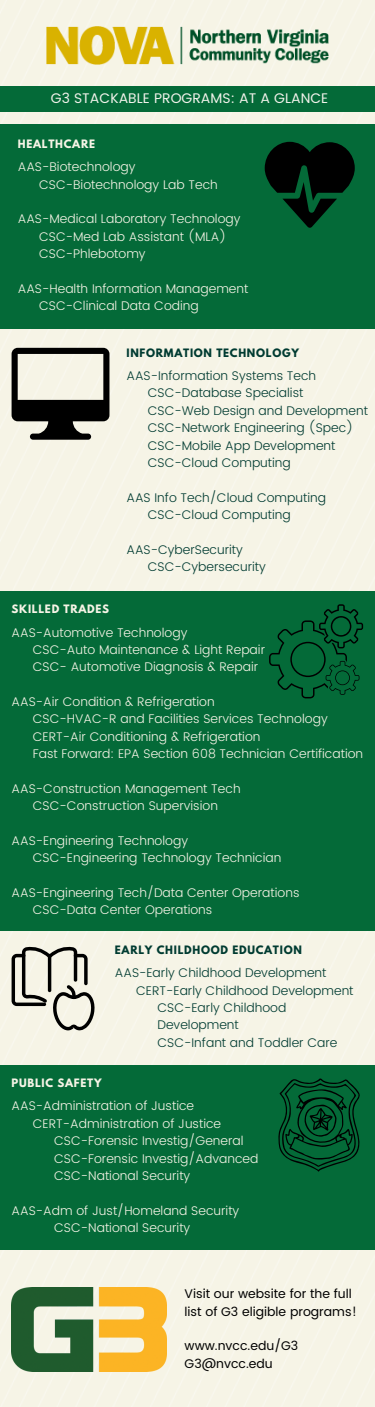
<style>
.page{position:relative;width:375px;height:1407px;background:#fff}
.page>*{position:absolute;margin:0;border:0;box-sizing:border-box;transform-origin:0 0}
.t1{font:13.94px "Poppins";color:#f1f2ea}
.t2{font:300 12.5px "Poppins";color:#f6f4e6}
.t3{font:300 12.5px/17.4px "Poppins";color:#003b31}
.t4{font:12.5px/17.4px "Poppins";color:#000}
.t5{font:700 10.31px "League Spartan";letter-spacing:.07em;color:#003b31}
.t6{font:700 10.31px "League Spartan";letter-spacing:.07em;color:#f6f4e6}
</style>
<div class="page">
<div style="left:0;top:0;width:375px;height:1406px;background:#f6f4e6"></div>
<div style="left:0;top:124px;width:375px;height:205px;background:#046a38"></div>
<div style="left:0;top:590px;width:375px;height:340px;background:#046a38"></div>
<div style="left:0;top:86px;width:375px;height:26px;background:#046a38"></div>
<img style="left:46px;top:26px;width:283px;height:39px">
<div style="left:0;top:1064px;width:375px;height:185px;background:#046a38"></div>
<svg style="left:265px;top:142px;width:90px;height:85px"></svg>
<svg style="left:12px;top:348px;width:97px;height:91px;background:#8a8982"></svg>
<svg style="left:269px;top:604px;width:94px;height:94px"></svg>
<svg style="left:12px;top:946px;width:83px;height:85px;background:#c3c2b7"></svg>
<hr style="left:48px;top:953px;width:3px;height:39px;background:#000;border-radius:2px">
<img style="left:12px;top:1287px;width:154px;height:84px">
<svg style="left:278px;top:1078px;width:82px;height:93px"></svg>
<p class="t1" style="left:51px;top:90px;width:279px">G3 STACKABLE PROGRAMS: AT A GLANCE</p>
<p class="t6" style="left:18px;top:138px;width:79px">HEALTHCARE</p>
<p class="t2" style="left:18px;top:160px;width:119px">AAS-Biotechnology</p>
<p class="t2" style="left:39px;top:177px;width:180px">CSC-Biotechnology Lab Tech</p>
<p class="t2" style="left:18px;top:212px;width:224px">AAS-Medical Laboratory Technology</p>
<p class="t2" style="left:39px;top:229px;width:189px">CSC-Med Lab Assistant (MLA)</p>
<p class="t2" style="left:39px;top:246px;width:108px">CSC-Phlebotomy</p>
<p class="t2" style="left:18px;top:281px;width:232px">AAS-Health Information Management</p>
<p class="t2" style="left:39px;top:298px;width:161px">CSC-Clinical Data Coding</p>
<p class="t5" style="left:126px;top:347px;width:174px">INFORMATION TECHNOLOGY</p>
<p class="t6" style="left:12px;top:604px;width:99px">SKILLED TRADES</p>
<p class="t3" style="left:126px;top:367px;width:191px">AAS-Information Systems Tech</p>
<p class="t3" style="left:148px;top:384px;width:157px">CSC-Database Specialist</p>
<p class="t3" style="left:148px;top:402px;width:222px">CSC-Web Design and Development</p>
<p class="t3" style="left:148px;top:419px;width:207px">CSC-Network Engineering (Spec)</p>
<p class="t3" style="left:148px;top:436px;width:189px">CSC-Mobile App Development</p>
<p class="t3" style="left:148px;top:454px;width:145px">CSC-Cloud Computing</p>
<p class="t3" style="left:126px;top:488px;width:201px">AAS Info Tech/Cloud Computing</p>
<p class="t3" style="left:148px;top:506px;width:145px">CSC-Cloud Computing</p>
<p class="t3" style="left:126px;top:540px;width:118px">AAS-CyberSecurity</p>
<p class="t3" style="left:148px;top:558px;width:120px">CSC-Cybersecurity</p>
<p class="t2" style="left:12px;top:625px;width:177px">AAS-Automotive Technology</p>
<p class="t2" style="left:33px;top:642px;width:234px">CSC-Auto Maintenance &amp; Light Repair</p>
<p class="t2" style="left:33px;top:659px;width:227px">CSC- Automotive Diagnosis &amp; Repair</p>
<p class="t2" style="left:12px;top:694px;width:205px">AAS-Air Condition &amp; Refrigeration</p>
<p class="t2" style="left:33px;top:711px;width:296px">CSC-HVAC-R and Facilities Services Technology</p>
<p class="t2" style="left:33px;top:729px;width:229px">CERT-Air Conditioning &amp; Refrigeration</p>
<p class="t2" style="left:33px;top:746px;width:332px">Fast Forward: EPA Section 608 Technician Certification</p>
<p class="t2" style="left:12px;top:781px;width:231px">AAS-Construction Management Tech</p>
<p class="t2" style="left:33px;top:798px;width:187px">CSC-Construction Supervision</p>
<p class="t2" style="left:12px;top:833px;width:178px">AAS-Engineering Technology</p>
<p class="t2" style="left:33px;top:850px;width:250px">CSC-Engineering Technology Technician</p>
<p class="t2" style="left:12px;top:885px;width:289px">AAS-Engineering Tech/Data Center Operations</p>
<p class="t2" style="left:33px;top:902px;width:181px">CSC-Data Center Operations</p>
<p class="t5" style="left:115px;top:944px;width:189px">EARLY CHILDHOOD EDUCATION</p>
<p class="t6" style="left:12px;top:1077px;width:92px">PUBLIC SAFETY</p>
<p class="t3" style="left:115px;top:964px;width:213px">AAS-Early Childhood Development</p>
<p class="t3" style="left:136px;top:981px;width:219px">CERT-Early Childhood Development</p>
<p class="t3" style="left:157px;top:998px;width:130px">CSC-Early Childhood<br>Development</p>
<p class="t3" style="left:157px;top:1033px;width:182px">CSC-Infant and Toddler Care</p>
<p class="t2" style="left:12px;top:1098px;width:184px">AAS-Administration of Justice</p>
<p class="t2" style="left:33px;top:1116px;width:190px">CERT-Administration of Justice</p>
<p class="t2" style="left:54px;top:1133px;width:191px">CSC-Forensic Investig/General</p>
<p class="t2" style="left:54px;top:1150px;width:206px">CSC-Forensic Investig/Advanced</p>
<p class="t2" style="left:54px;top:1168px;width:138px">CSC-National Security</p>
<p class="t2" style="left:12px;top:1202px;width:229px">AAS-Adm of Just/Homeland Security</p>
<p class="t2" style="left:54px;top:1220px;width:138px">CSC-National Security</p>
<p class="t4" style="left:185px;top:1285px;width:174px">Visit our website for the full list of G3 eligible programs!</p>
<p class="t4" style="left:185px;top:1337px;width:115px">www.nvcc.edu/G3</p>
<p class="t4" style="left:185px;top:1354px;width:90px">G3@nvcc.edu</p>
</div>
